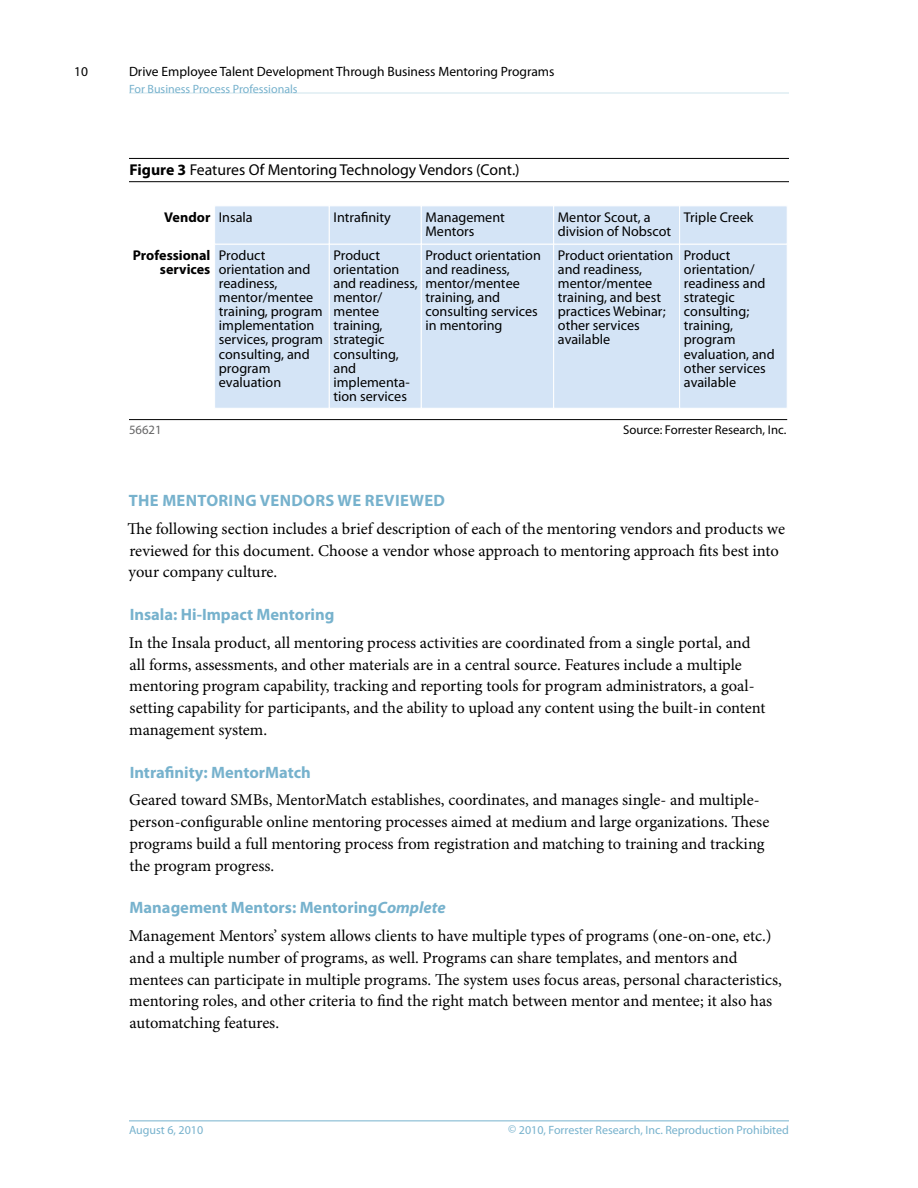
<style>
.page{position:relative;width:918px;height:1188px;background:#fff}
.page>*{position:absolute;margin:0;border:0;box-sizing:border-box;transform-origin:0 0}
.t1{font:16.5px/21.8px "Minion Pro";letter-spacing:-.005em;color:#000}
.t2{font:700 16.5px "Myriad Pro";color:#77b2cd}
.t3{font:700 16.5px "Myriad Pro";letter-spacing:.09em;color:#77b2cd}
.t4{font:15.75px "Myriad Pro";color:#000}
.t5{font:14.1px/14.1px "Myriad Pro";color:#000}
.t6{font:700 14.1px/14.1px "Myriad Pro";color:#000;text-align:right}
.t7{font:13.5px "Myriad Pro";color:#000}
.t8{font:12.75px "Myriad Pro";color:#000}
.t9{font:12.75px "Myriad Pro";color:#666667}
.t10{font:12px "Myriad Pro";color:#77b2cd}
.s1{font-weight:700}
.s2{font-weight:400}
.s3{font-style:italic}
</style>
<div class="page">
<hr style="left:129px;top:1120px;width:660px;height:1px;background:#77b2cd">
<hr style="left:129px;top:93px;width:660px;height:1px;background:#cfe4ed">
<hr style="left:129px;top:158px;width:660px;height:1px;background:#000">
<hr style="left:129px;top:181px;width:660px;height:1px;background:#000">
<hr style="left:129px;top:419px;width:658px;height:1px;background:#000">
<div style="left:214px;top:244px;width:116px;height:165px;background:#d4e4f6;border:1px solid #fff"></div>
<div style="left:329px;top:244px;width:93px;height:165px;background:#d4e4f6;border:1px solid #fff"></div>
<div style="left:421px;top:244px;width:133px;height:165px;background:#d4e4f6;border:1px solid #fff"></div>
<div style="left:553px;top:244px;width:127px;height:165px;background:#d4e4f6;border:1px solid #fff"></div>
<div style="left:679px;top:244px;width:109px;height:165px;background:#d4e4f6;border:1px solid #fff"></div>
<div style="left:214px;top:206px;width:116px;height:38px;background:#d4e4f6;border:1px solid #fff"></div>
<div style="left:329px;top:206px;width:93px;height:38px;background:#d4e4f6;border:1px solid #fff"></div>
<div style="left:421px;top:206px;width:133px;height:38px;background:#d4e4f6;border:1px solid #fff"></div>
<div style="left:553px;top:206px;width:127px;height:38px;background:#d4e4f6;border:1px solid #fff"></div>
<div style="left:679px;top:206px;width:109px;height:38px;background:#d4e4f6;border:1px solid #fff"></div>
<p class="t7" style="left:74px;top:64px;width:15px">10</p>
<p class="t7" style="left:129px;top:64px;width:427px">Drive Employee Talent Development Through Business Mentoring Programs</p>
<p class="t10" style="left:129px;top:82px;width:170px">For Business Process Professionals</p>
<p class="t4" style="left:130px;top:161px;width:392px"><span class="s1">Figure 3</span> Features Of Mentoring Technology Vendors (Cont.)</p>
<p class="t6" style="left:164px;top:210px;width:90px">Vendor <span class="s2">Insala</span></p>
<p class="t5" style="left:334px;top:211px;width:59px">Intrafinity</p>
<p class="t5" style="left:426px;top:211px;width:81px">Management<br>Mentors</p>
<p class="t5" style="left:558px;top:211px;width:115px">Mentor Scout, a division of Nobscot</p>
<p class="t5" style="left:684px;top:211px;width:71px">Triple Creek</p>
<p class="t6" style="left:133px;top:248px;width:79px">Professional services</p>
<p class="t5" style="left:334px;top:248px;width:86px">Product orientation and readiness, mentor/ mentee training, strategic consulting, and implementa&shy;tion services</p>
<p class="t5" style="left:426px;top:248px;width:117px">Product orientation and readiness, mentor/mentee training, and consulting services in mentoring</p>
<p class="t5" style="left:558px;top:248px;width:117px">Product orientation and readiness, mentor/mentee training, and best practices Webinar; other services available</p>
<p class="t5" style="left:684px;top:248px;width:92px">Product orientation/ readiness and strategic consulting; training, program evaluation, and other services available</p>
<p class="t5" style="left:219px;top:248px;width:106px">Product orientation and readiness, mentor/mentee training, program implementation services, program consulting, and program evaluation</p>
<p class="t9" style="left:129px;top:423px;width:34px">56621</p>
<p class="t8" style="left:623px;top:423px;width:165px">Source: Forrester Research, Inc.</p>
<p class="t2" style="left:129px;top:491px;width:79px">the mentori</p>
<p class="t2" style="left:234px;top:491px;width:70px">ng vendors</p>
<p class="t3" style="left:337px;top:491px;width:107px">we revi ewed</p>
<p class="t1" style="left:128px;top:518px;width:659px">The following section includes a brief description of each of the mentoring vendors and products we reviewed for this document. Choose a vendor whose approach to mentoring approach fits best into your company culture.</p>
<p class="t2" style="left:130px;top:605px;width:206px">Insala: Hi-Impact Mentoring</p>
<p class="t1" style="left:129px;top:632px;width:638px">In the Insala product, all mentoring process activities are coordinated from a single portal, and all forms, assessments, and other materials are in a central source. Features include a multiple mentoring program capability, tracking and reporting tools for program administrators, a goal&shy;setting capability for participants, and the ability to upload any content using the built-in content management system.</p>
<p class="t2" style="left:130px;top:763px;width:183px">Intrafinity: MentorMatch</p>
<p class="t1" style="left:129px;top:790px;width:642px">Geared toward SMBs, MentorMatch establishes, coordinates, and manages single- and multiple&shy;person-configurable online mentoring processes aimed at medium and large organizations. These programs build a full mentoring process from registration and matching to training and tracking the program progress.</p>
<p class="t2" style="left:130px;top:898px;width:318px">Management Mentors: Mentoring<span class="s3">Complete</span></p>
<p class="t1" style="left:129px;top:926px;width:655px">Management Mentors’ system allows clients to have multiple types of programs (one-on-one, etc.) and a multiple number of programs, as well. Programs can share templates, and mentors and mentees can participate in multiple programs. The system uses focus areas, personal characteristics, mentoring roles, and other criteria to find the right match between mentor and mentee; it also has automatching features.</p>
<p class="t10" style="left:129px;top:1123px;width:76px">August 6, 2010</p>
<p class="t10" style="left:508px;top:1123px;width:282px">© 2010, Forrester Research, I nc. Reproduction Prohibited</p>
</div>
